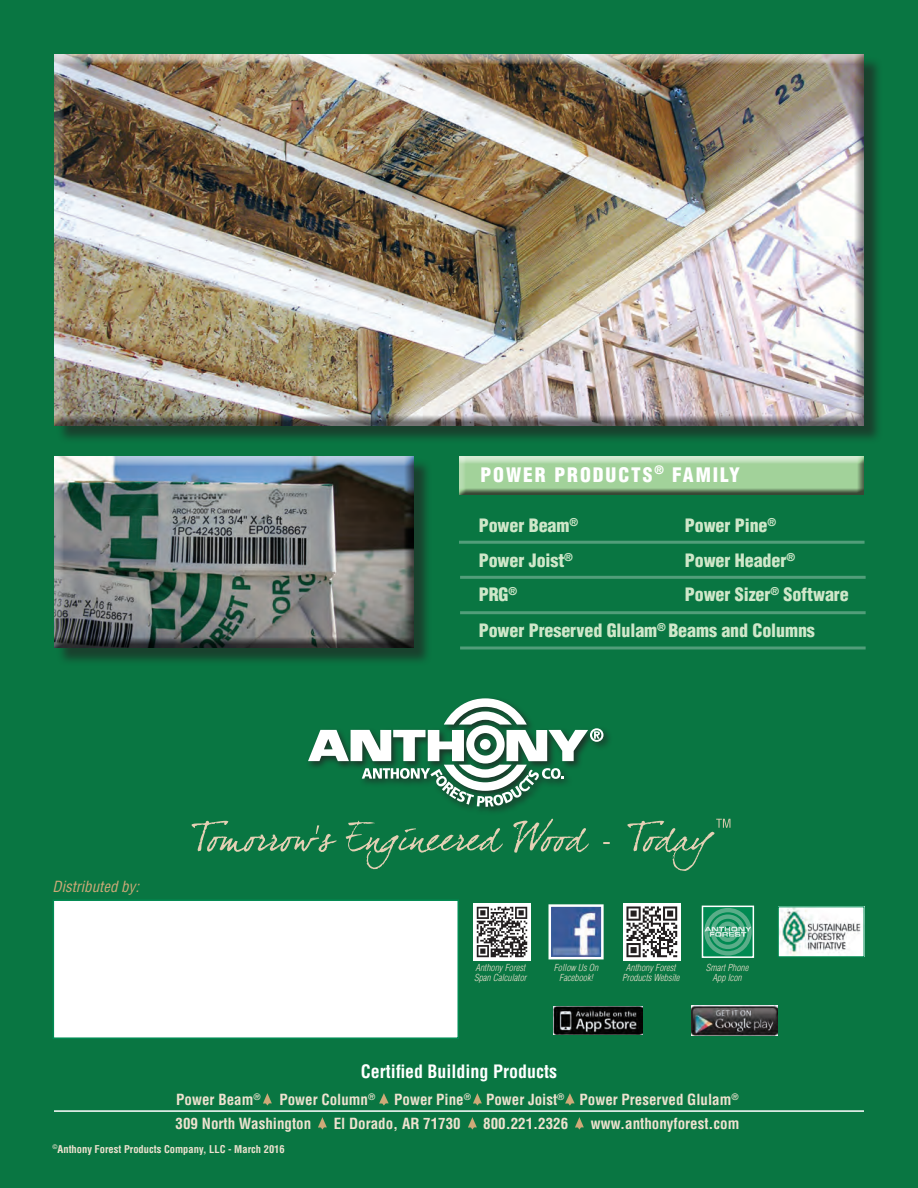
<style>
.page{position:relative;width:918px;height:1188px;background:#097642}
.page>*{position:absolute;margin:0;border:0;box-sizing:border-box;transform-origin:0 0}
.t1{font:900 condensed 19.5px "Helvetica";letter-spacing:.1em;color:#fff}
.t2{font:900 condensed 18px "Helvetica";letter-spacing:-.005em;color:#cfe7c9}
.t3{font:700 condensed 18px "Helvetica";color:#fff}
.t4{font:700 condensed 15px "Helvetica";color:#eee2cf}
.t5{font:italic condensed 15px "Helvetica";color:#ceaa78}
.t6{font:700 condensed 10.5px "Helvetica";color:#eee2cf}
.t7{font:italic 300 condensed 9.45px "Helvetica";color:#eee2cf}
</style>
<div class="page">
<div style="left:458px;top:456px;width:408px;height:42px;background:#231f20;opacity:.75"></div>
<div style="left:56px;top:56px;width:827px;height:388px;background:#231f20;opacity:.6"></div>
<div style="left:51px;top:54px;width:813px;height:372px;background:#231f20;opacity:.6"></div>
<div style="left:53px;top:899px;width:406px;height:140px;background:#fff;border:2px solid #008a52"></div>
<hr style="left:54px;top:1110px;width:810px;height:2px;background:#fff">
<img style="left:318px;top:1117px;width:9px;height:13px">
<img style="left:468px;top:1117px;width:9px;height:13px">
<img style="left:575px;top:1117px;width:9px;height:13px">
<img style="left:565px;top:1093px;width:10px;height:13px">
<img style="left:473px;top:1093px;width:9px;height:13px">
<img style="left:379px;top:1093px;width:10px;height:13px">
<img style="left:263px;top:1093px;width:9px;height:13px">
<svg style="left:192px;top:819px;width:538px;height:52px"></svg>
<img style="left:554px;top:1006px;width:88px;height:29px">
<img style="left:692px;top:1006px;width:85px;height:29px">
<img style="left:780px;top:908px;width:83px;height:47px">
<img style="left:623px;top:903px;width:57px;height:58px">
<img style="left:473px;top:903px;width:58px;height:58px">
<img style="left:553px;top:908px;width:47px;height:47px">
<div style="left:549px;top:904px;width:55px;height:55px;border:3px solid #fff"></div>
<svg style="left:702px;top:906px;width:51px;height:51px"></svg>
<div style="left:704px;top:908px;width:48px;height:48px;border:4px solid #5aad89;border-radius:50%"></div>
<div style="left:718px;top:922px;width:20px;height:20px;border:4px solid #5aad89;border-radius:50%"></div>
<div style="left:711px;top:914px;width:34px;height:35px;border:4px solid #5aad89;border-radius:50%"></div>
<svg style="left:705px;top:927px;width:46px;height:10px"></svg>
<div style="left:702px;top:906px;width:52px;height:52px;border:2px solid #fff"></div>
<div style="left:56px;top:459px;width:376px;height:207px;background:#231f20;opacity:.6"></div>
<div style="left:53px;top:457px;width:361px;height:191px;background:#231f20;opacity:.75"></div>
<hr style="left:459px;top:541px;width:406px;height:3px;background:#fff">
<hr style="left:460px;top:576px;width:406px;height:3px;background:#fff">
<hr style="left:460px;top:611px;width:406px;height:3px;background:#fff">
<hr style="left:460px;top:647px;width:406px;height:3px;background:#fff">
<svg style="left:308px;top:698px;width:295px;height:109px"></svg>
<p class="t1" style="left:480px;top:463px;width:261px">POWER PRODUCTS<sup>®</sup> FAMILY</p>
<p class="t2" style="left:479px;top:514px;width:101px">Power Beam<sup>®</sup></p>
<p class="t2" style="left:479px;top:549px;width:96px">Power Joist<sup>®</sup></p>
<p class="t2" style="left:479px;top:583px;width:40px">PRG<sup>®</sup></p>
<p class="t2" style="left:685px;top:514px;width:93px">Power Pine<sup>®</sup></p>
<p class="t2" style="left:685px;top:549px;width:112px">Power Header<sup>®</sup></p>
<p class="t2" style="left:685px;top:583px;width:165px">Power Sizer<sup>®</sup> Software</p>
<p class="t5" style="left:53px;top:878px;width:88px">Distributed by:</p>
<p class="t2" style="left:479px;top:619px;width:338px">Power Preserved Glulam<sup>®</sup> Beams and Columns</p>
<p class="t7" style="left:475px;top:962px;width:51px">Anthony Forest</p>
<p class="t7" style="left:474px;top:972px;width:54px">Span Calculator</p>
<p class="t7" style="left:554px;top:962px;width:46px">Follow Us On</p>
<p class="t7" style="left:559px;top:972px;width:35px">Facebook!</p>
<p class="t7" style="left:626px;top:962px;width:51px">Anthony Forest</p>
<p class="t7" style="left:622px;top:972px;width:59px">Products Website</p>
<p class="t7" style="left:706px;top:962px;width:44px">Smart Phone</p>
<p class="t7" style="left:712px;top:972px;width:31px">App Icon</p>
<p class="t3" style="left:361px;top:1060px;width:198px">Certified Building Products</p>
<p class="t4" style="left:176px;top:1090px;width:564px">Power Beam<sup>®</sup> Power Column<sup>®</sup> Power Pine<sup>®</sup> Power Joist<sup>®</sup> Power Preserved Glulam<sup>®</sup></p>
<p class="t4" style="left:176px;top:1114px;width:137px">309 North Washington</p>
<p class="t4" style="left:334px;top:1114px;width:129px">El Dorado, AR 71730</p>
<p class="t4" style="left:483px;top:1114px;width:86px">800.221.2326</p>
<p class="t4" style="left:591px;top:1114px;width:150px">www.anthonyforest.com</p>
<p class="t6" style="left:52px;top:1142px;width:234px"><sup>©</sup>Anthony Forest Products Company, LLC - March 2016</p>
</div>
